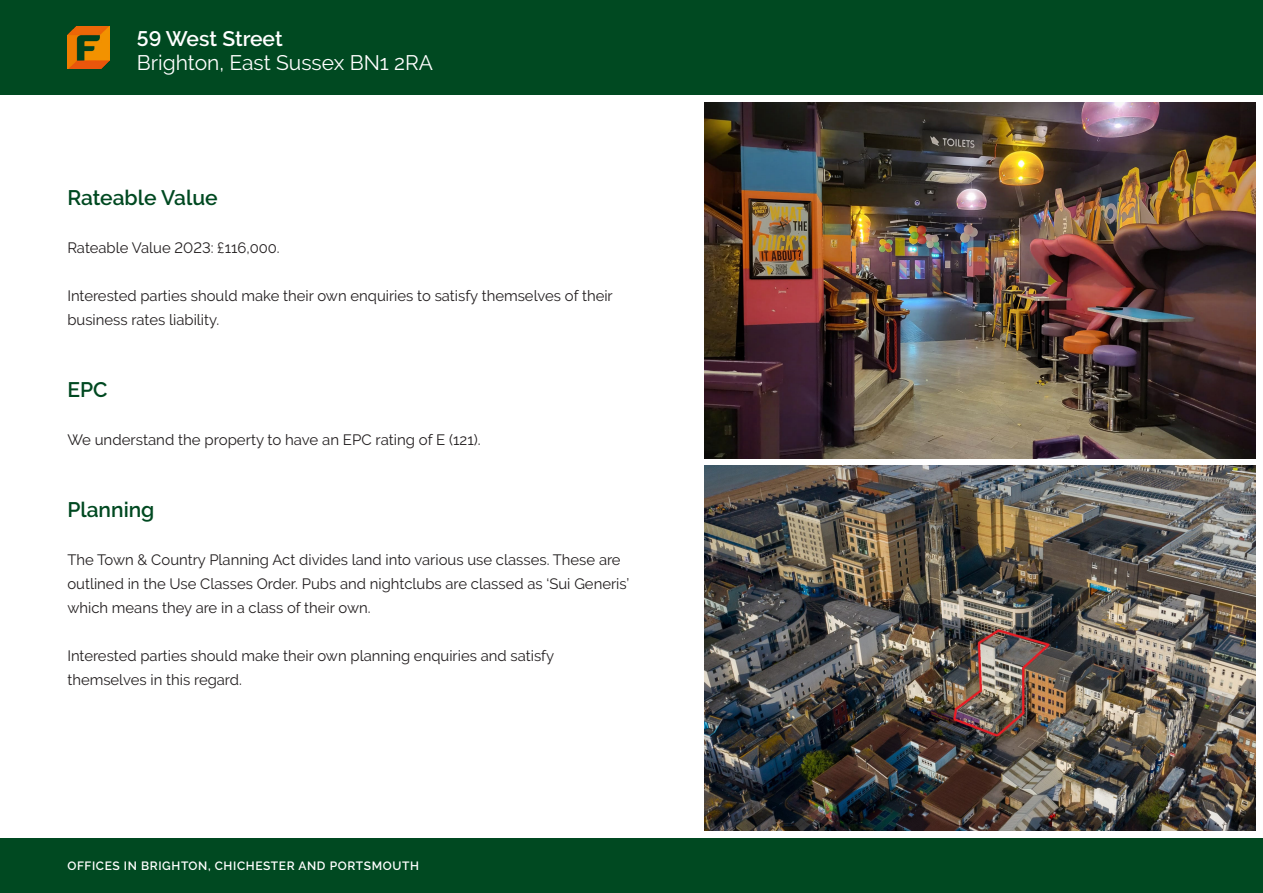
<style>
.page{position:relative;width:1263px;height:893px;background:#fff}
.page>*{position:absolute;margin:0;border:0;box-sizing:border-box;transform-origin:0 0}
.t1{font:21px "Raleway";color:#fff}
.Flude_-_Sub_Header{font:600 21px "Raleway";color:#004921}
.t2{font:600 21px "Raleway";color:#fff}
.Flude_-_Standard_Paragraph_Text{font:15px/24px "Raleway";color:#231f20}
.t3{font:15px "Raleway";color:#fff}
.t4{font:600 15px "Raleway";color:#fff}
.t5{font:600 12px "Raleway";letter-spacing:.05em;color:#fff}
</style>
<div class="page">
<div style="left:0;top:0;width:1263px;height:95px;background:#004921"></div>
<div style="left:0;top:838px;width:1263px;height:55px;background:#004921"></div>
<img style="left:705px;top:465px;width:550px;height:366px">
<img style="left:705px;top:102px;width:550px;height:356px">
<p class="t2" style="left:137px;top:27px;width:147px">59 West Street</p>
<p class="t1" style="left:137px;top:50px;width:297px">Brighton, East Sussex BN1 2RA</p>
<p class="t4" style="left:137px;top:30px;width:199px">Long Leasehold Investment</p>
<p class="t3" style="left:137px;top:48px;width:263px">Secure South East Convenience Store</p>
<p class="Flude_-_Sub_Header" style="left:67px;top:186px;width:152px">Rateable Value</p>
<p class="Flude_-_Standard_Paragraph_Text" style="left:67px;top:236px;width:214px">Rateable Value 2023: £116,000.</p>
<p class="Flude_-_Standard_Paragraph_Text" style="left:67px;top:284px;width:547px">Interested parties should make their own enquiries to satisfy themselves of their business rates liability.</p>
<p class="Flude_-_Sub_Header" style="left:67px;top:378px;width:42px">EPC</p>
<p class="Flude_-_Standard_Paragraph_Text" style="left:67px;top:428px;width:415px">We understand the property to have an EPC rating of E (121).</p>
<p class="Flude_-_Sub_Header" style="left:67px;top:498px;width:89px">Planning</p>
<p class="Flude_-_Standard_Paragraph_Text" style="left:67px;top:548px;width:563px">The Town &amp; Country Planning Act divides land into various use classes. These are outlined in the Use Classes Order. Pubs and nightclubs are classed as ‘Sui Generis’ which means they are in a class of their own.</p>
<p class="Flude_-_Standard_Paragraph_Text" style="left:67px;top:644px;width:488px">Interested parties should make their own planning enquiries and satisfy themselves in this regard.</p>
<p class="t5" style="left:67px;top:858px;width:353px">OFFICES IN BRIGHTON, CHICHESTER AND PORTSMOUTH</p>
</div>
